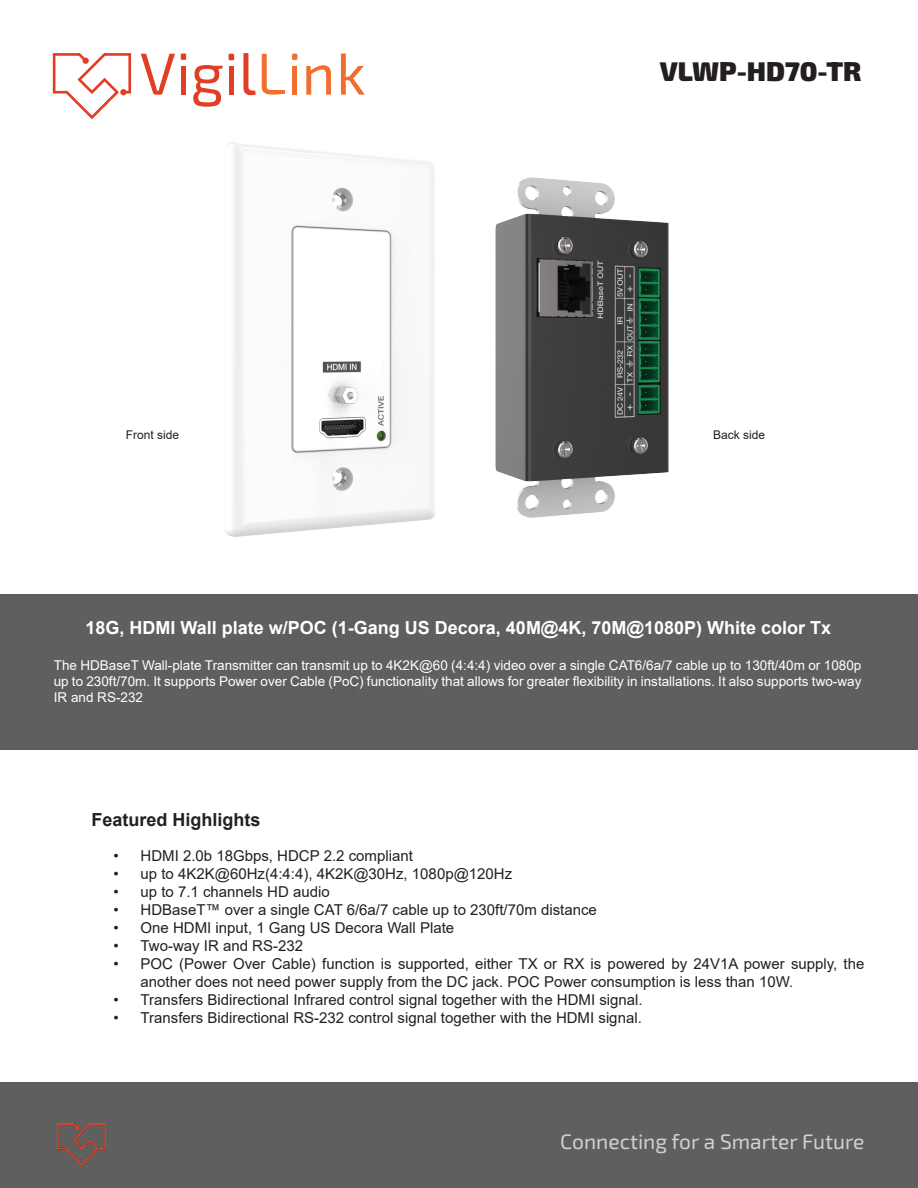
<style>
.page{position:relative;width:918px;height:1188px;background:#fff}
.page>*{position:absolute;margin:0;border:0;box-sizing:border-box;transform-origin:0 0}
.t1{font:27px "Exo 2";color:#231f20}
.t2{font:21px "Exo 2";color:#d2d0d0}
.t3{font:700 18px "Arial";color:#fff}
.t4{font:700 18px "Arial";color:#231f20}
.t5{font:15px/18px "Arial";color:#231f20}
.t6{font:13.5px/16.2px "Arial";color:#fff;text-align:justify}
.t7{font:12px "Arial";color:#231f20}
</style>
<div class="page">
<div style="left:0;top:594px;width:918px;height:156px;background:#5e5f5e"></div>
<div style="left:0;top:1082px;width:918px;height:106px;background:#5e5f5e"></div>
<svg style="left:292px;top:53px;width:6px;height:7px"></svg>
<div style="left:292px;top:66px;width:5px;height:28px;background:#f06e2f"></div>
<svg style="left:306px;top:65px;width:25px;height:30px"></svg>
<svg style="left:341px;top:54px;width:24px;height:41px"></svg>
<svg style="left:53px;top:53px;width:78px;height:66px"></svg>
<svg style="left:141px;top:54px;width:34px;height:41px"></svg>
<div style="left:181px;top:66px;width:5px;height:29px;background:#e13e25"></div>
<svg style="left:181px;top:53px;width:5px;height:7px"></svg>
<svg style="left:193px;top:65px;width:30px;height:42px"></svg>
<div style="left:229px;top:66px;width:5px;height:29px;background:#e13e25"></div>
<svg style="left:243px;top:53px;width:42px;height:43px"></svg>
<svg style="left:229px;top:54px;width:5px;height:6px"></svg>
<img style="left:57px;top:1123px;width:48px;height:43px">
<img style="left:495px;top:177px;width:174px;height:341px">
<img style="left:225px;top:142px;width:210px;height:395px">
<p class="t1" style="left:660px;top:53px;width:203px">VLWP-HD70-TR</p>
<p class="t7" style="left:126px;top:427px;width:55px">Front side</p>
<p class="t7" style="left:713px;top:427px;width:54px">Back side</p>
<p class="t3" style="left:86px;top:615px;width:747px">18G, HDMI Wall plate w/POC (1-Gang US Decora, 40M@4K, 70M@1080P) White color Tx</p>
<p class="t6" style="left:54px;top:657px;width:809px">The HDBaseT Wall-plate Transmitter can transmit up to 4K2K@60 (4:4:4) video over a single CAT6/6a/7 cable up to 130ft/40m or 1080p up to 230ft/70m. It supports Power over Cable (PoC) functionality that allows for greater flexibility in installations. It also supports two-way IR and RS-232</p>
<p class="t4" style="left:91px;top:807px;width:171px">Featured Highlights</p>
<p class="t5" style="left:114px;top:847px;width:301px">• HDMI 2.0b 18Gbps, HDCP 2.2 compliant</p>
<p class="t5" style="left:114px;top:865px;width:400px">• up to 4K2K@60Hz(4:4:4), 4K2K@30Hz, 1080p@120Hz</p>
<p class="t5" style="left:114px;top:883px;width:218px">• up to 7.1 channels HD audio</p>
<p class="t5" style="left:114px;top:901px;width:485px">• HDBaseT™ over a single CAT 6/6a/7 cable up to 230ft/70m distance</p>
<p class="t5" style="left:114px;top:919px;width:342px">• One HDMI input, 1 Gang US Decora Wall Plate</p>
<p class="t5" style="left:114px;top:937px;width:191px">• Two-way IR and RS-232</p>
<p class="t5" style="left:141px;top:955px;width:725px;text-indent:-27px">• POC (Power Over Cable) function is supported, either TX or RX is powered by 24V1A power supply, the another does not need power supply from the DC jack. POC Power consumption is less than 10W.</p>
<p class="t5" style="left:114px;top:991px;width:531px">• Transfers Bidirectional Infrared control signal together with the HDMI signal.</p>
<p class="t5" style="left:114px;top:1009px;width:530px">• Transfers Bidirectional RS-232 control signal together with the HDMI signal.</p>
<p class="t2" style="left:560px;top:1127px;width:306px">Connecting for a Smarter Future</p>
</div>
